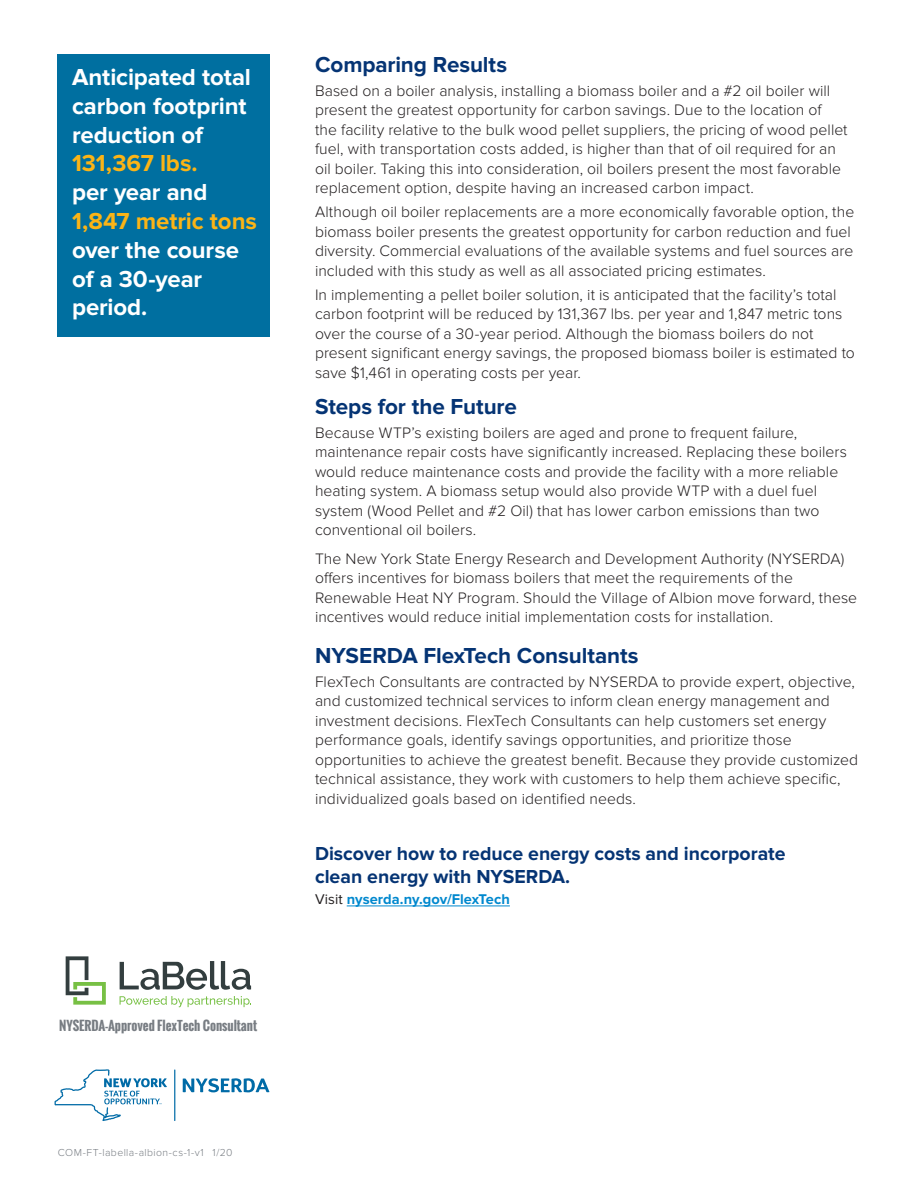
<style>
.page{position:relative;width:918px;height:1188px;background:#fff}
.page>*{position:absolute;margin:0;border:0;box-sizing:border-box;transform-origin:0 0}
.CS_Body_Text{font:700 24px/28.8px "Proxima Nova";letter-spacing:-.005em;color:#fff}
.CS_Body_Text-2{font:700 22.5px "Proxima Nova";letter-spacing:-.005em;color:#053474}
.CS_Side_call_out_num{font:700 22.5px "Proxima Nova";letter-spacing:-.005em;color:#053474}
.t1{font:700 19.5px/23.4px "Proxima Nova";color:#053474}
.CS_Body_Text-3{font:300 15.75px/19.5px "Proxima Nova";letter-spacing:.005em;color:#231f20}
.t2{font:700 14.7px "Proxima Nova";letter-spacing:.005em;color:#0088ce}
.t3{font:700 12.75px "Oswald";letter-spacing:-.005em;color:#787d83}
.t4{font:300 10.5px "Proxima Nova";letter-spacing:.035em;color:#787d83}
.s1{color:#fbb416}
.s2{font-weight:400;color:#231f20}
</style>
<div class="page">
<hr style="left:347px;top:906px;width:163px;height:1px;background:#0088ce">
<svg style="left:183px;top:1078px;width:86px;height:14px"></svg>
<hr style="left:174px;top:1070px;width:1px;height:51px;background:#006ba7">
<svg style="left:55px;top:1069px;width:112px;height:52px"></svg>
<svg style="left:66px;top:956px;width:40px;height:49px"></svg>
<svg style="left:120px;top:961px;width:131px;height:29px"></svg>
<svg style="left:120px;top:996px;width:131px;height:11px"></svg>
<div style="left:58px;top:54px;width:212px;height:283px;background:#006fa0"></div>
<p class="CS_Body_Text" style="left:72px;top:63px;width:186px">Anticipated total carbon footprint reduction of<br><span class="s1">131,367 lbs.<br></span>per year and<br><span class="s1">1,847 metric tons </span>over the course of a 30-year period.</p>
<p class="t3" style="left:59px;top:1016px;width:200px">NYSERDA-Approved FlexTech Consultant</p>
<p class="t4" style="left:58px;top:1146px;width:176px">COM-FT-labella-albion-cs-1-v1 1/20</p>
<p class="CS_Side_call_out_num" style="left:315px;top:51px;width:194px">Comparing Results</p>
<p class="CS_Body_Text-3" style="left:315px;top:81px;width:534px">Based on a boiler analysis, installing a biomass boiler and a #2 oil boiler will present the greatest opportunity for carbon savings. Due to the location of<br>the facility relative to the bulk wood pellet suppliers, the pricing of wood pellet fuel, with transportation costs added, is higher than that of oil required for an oil boiler. Taking this into consideration, oil boilers present the most favorable replacement option, despite having an increased carbon impact.</p>
<p class="CS_Body_Text-3" style="left:315px;top:202px;width:541px">Although oil boiler replacements are a more economically favorable option, the biomass boiler presents the greatest opportunity for carbon reduction and fuel diversity. Commercial evaluations of the available systems and fuel sources are included with this study as well as all associated pricing estimates.</p>
<p class="CS_Body_Text-3" style="left:315px;top:285px;width:541px">In implementing a pellet boiler solution, it is anticipated that the facility’s total carbon footprint will be reduced by 131,367 lbs. per year and 1,847 metric tons over the course of a 30-year period. Although the biomass boilers do not present significant energy savings, the proposed biomass boiler is estimated to save $1,461 in operating costs per year.</p>
<p class="CS_Body_Text-2" style="left:315px;top:393px;width:204px">Steps for the Future</p>
<p class="CS_Body_Text-3" style="left:315px;top:423px;width:533px">Because WTP’s existing boilers are aged and prone to frequent failure, maintenance repair costs have significantly increased. Replacing these boilers would reduce maintenance costs and provide the facility with a more reliable heating system. A biomass setup would also provide WTP with a duel fuel system (Wood Pellet and #2 Oil) that has lower carbon emissions than two conventional oil boilers.</p>
<p class="CS_Body_Text-3" style="left:315px;top:549px;width:544px">The New York State Energy Research and Development Authority (NYSERDA) offers incentives for biomass boilers that meet the requirements of the Renewable Heat NY Program. Should the Village of Albion move forward, these incentives would reduce initial implementation costs for installation.</p>
<p class="CS_Body_Text-2" style="left:315px;top:642px;width:325px">NYSERDA FlexTech Consultants</p>
<p class="CS_Body_Text-3" style="left:315px;top:672px;width:545px">FlexTech Consultants are contracted by NYSERDA to provide expert, objective, and customized technical services to inform clean energy management and investment decisions. FlexTech Consultants can help customers set energy performance goals, identify savings opportunities, and prioritize those opportunities to achieve the greatest benefit. Because they provide customized technical assistance, they work with customers to help them achieve specific, individualized goals based on identified needs.</p>
<p class="t1" style="left:315px;top:842px;width:472px">Discover how to reduce energy costs and incorporate clean energy with NYSERDA.</p>
<p class="t2" style="left:315px;top:891px;width:196px"><span class="s2">Visit</span> nyserda.ny.gov/FlexTech</p>
</div>
